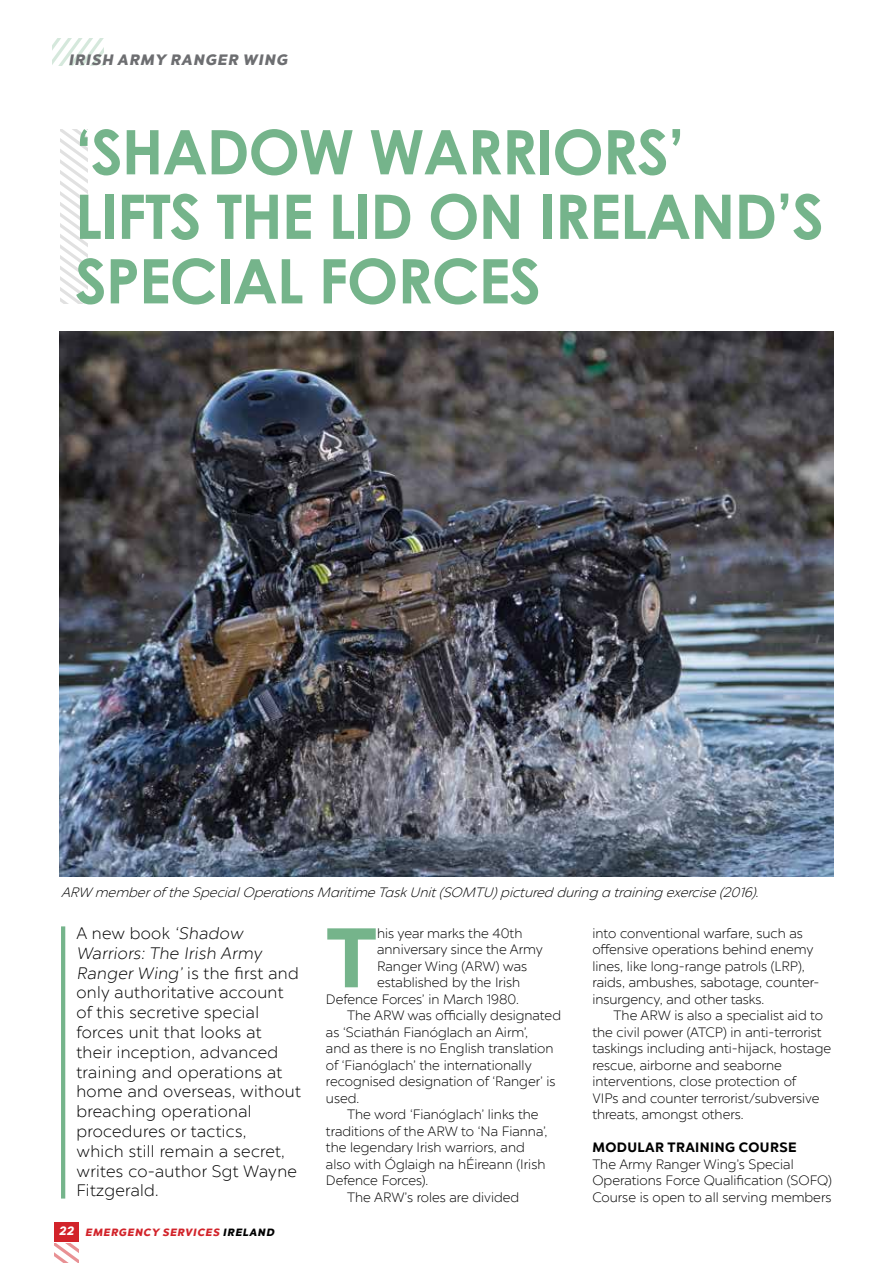
<style>
.page{position:relative;width:893px;height:1263px;background:#fff}
.page>*{position:absolute;margin:0;border:0;box-sizing:border-box;transform-origin:0 0}
.t1{font:700 84.15px "Chronica Pro";color:#75b48b}
.t2{font:700 61.5px/64.5px "Century Gothic";letter-spacing:-.02em;color:#75b48b}
.t3{font:300 16.5px/19.8px "Chronica Pro";letter-spacing:.02em;color:#000}
.t4{font:15px "Chronica Pro Black It";letter-spacing:.07em;color:#6d6e71}
.t5{font:300 13.5px/16.5px "Chronica Pro";color:#000}
.t6{font:13.5px "Chronica Pro Light It";color:#000}
.t7{font:700 13.5px "Chronica Pro";letter-spacing:.03em;color:#000}
.t8{font:10.5px "Chronica Pro Black It";letter-spacing:.08em;color:#d2232a}
.s1{font-size:12px;color:#fff}
.s2{color:#000}
</style>
<div class="page">
<div style="left:54px;top:1222px;width:24px;height:19px;background:#d2232a"></div>
<svg style="left:54px;top:1243px;width:24px;height:20px"></svg>
<svg style="left:52px;top:39px;width:52px;height:26px"></svg>
<svg style="left:60px;top:129px;width:28px;height:174px"></svg>
<hr style="left:61px;top:926px;width:4px;height:272px;background:#75b48b">
<img style="left:60px;top:332px;width:773px;height:544px">
<p class="t4" style="left:69px;top:51px;width:220px">IRISH ARMY RANGER WING</p>
<h2 class="t2" style="left:75px;top:117px;width:751px">‘SHADOW WARRIORS’<br>LIFTS THE LID ON IRELAND’S<br>SPECIAL FORCES</h2>
<p class="t6" style="left:61px;top:885px;width:700px">ARW member of the Special Operations Maritime Task Unit (SOMTU) pictured during a training exercise (2016).</p>
<p class="t3" style="left:76px;top:923px;width:226px">A new book ‘Shadow<br>Warriors: The Irish Army<br>Ranger Wing’ is the first and only authoritative account of this secretive special forces unit that looks at their inception, advanced training and operations at home and overseas, without breaching operational procedures or tactics,<br>which still remain a secret, writes co-author Sgt Wayne<br>Fitzgerald.</p>
<p class="t8" style="left:59px;top:1225px;width:217px"><span class="s1">22</span> EMERGENCY SERVICES <span class="s2">IRELAND</span></p>
<h1 class="t1" style="left:326px;top:905px;width:53px">T</h1>
<p class="t5" style="left:377px;top:925px;width:147px">his year marks the 40th</p>
<p class="t5" style="left:377px;top:941px;width:167px">anniversary since the Army</p>
<p class="t5" style="left:377px;top:958px;width:152px">Ranger Wing (ARW) was</p>
<p class="t5" style="left:377px;top:974px;width:145px">established by the Irish</p>
<p class="t5" style="left:326px;top:991px;width:194px">Defence Forces’ in March 1980.</p>
<p class="t5" style="left:347px;top:1007px;width:215px">The ARW was officially designated</p>
<p class="t5" style="left:326px;top:1024px;width:204px">as ‘Sciathán Fianóglach an Airm’,</p>
<p class="t5" style="left:326px;top:1040px;width:229px">and as there is no English translation</p>
<p class="t5" style="left:326px;top:1057px;width:207px">of ‘Fianóglach’ the internationally</p>
<p class="t5" style="left:326px;top:1073px;width:231px">recognised designation of ‘Ranger’ is</p>
<p class="t5" style="left:326px;top:1090px;width:35px">used.</p>
<p class="t5" style="left:347px;top:1106px;width:193px">The word ‘Fianóglach’ links the</p>
<p class="t5" style="left:326px;top:1123px;width:223px">traditions of the ARW to ‘Na Fianna’,</p>
<p class="t5" style="left:326px;top:1139px;width:200px">the legendary Irish warriors, and</p>
<p class="t5" style="left:326px;top:1156px;width:221px">also with Óglaigh na hÉireann (Irish</p>
<p class="t5" style="left:326px;top:1172px;width:104px">Defence Forces).</p>
<p class="t5" style="left:347px;top:1189px;width:174px">The ARW’s roles are divided</p>
<p class="t5" style="left:592px;top:925px;width:229px">into conventional warfare, such as offensive operations behind enemy lines, like long-range patrols (LRP), raids, ambushes, sabotage, counter&shy;insurgency, and other tasks.</p>
<p class="t5" style="left:592px;top:1007px;width:240px;text-indent:21px">The ARW is also a specialist aid to the civil power (ATCP) in anti-terrorist taskings including anti-hijack, hostage rescue, airborne and seaborne interventions, close protection of<br>VIPs and counter terrorist/subversive threats, amongst others.</p>
<p class="t7" style="left:592px;top:1139px;width:206px">MODULAR TRAINING COURSE</p>
<p class="t5" style="left:592px;top:1156px;width:241px">The Army Ranger Wing’s Special<br>Operations Force Qualification (SOFQ)<br>Course is open to all serving members</p>
</div>
